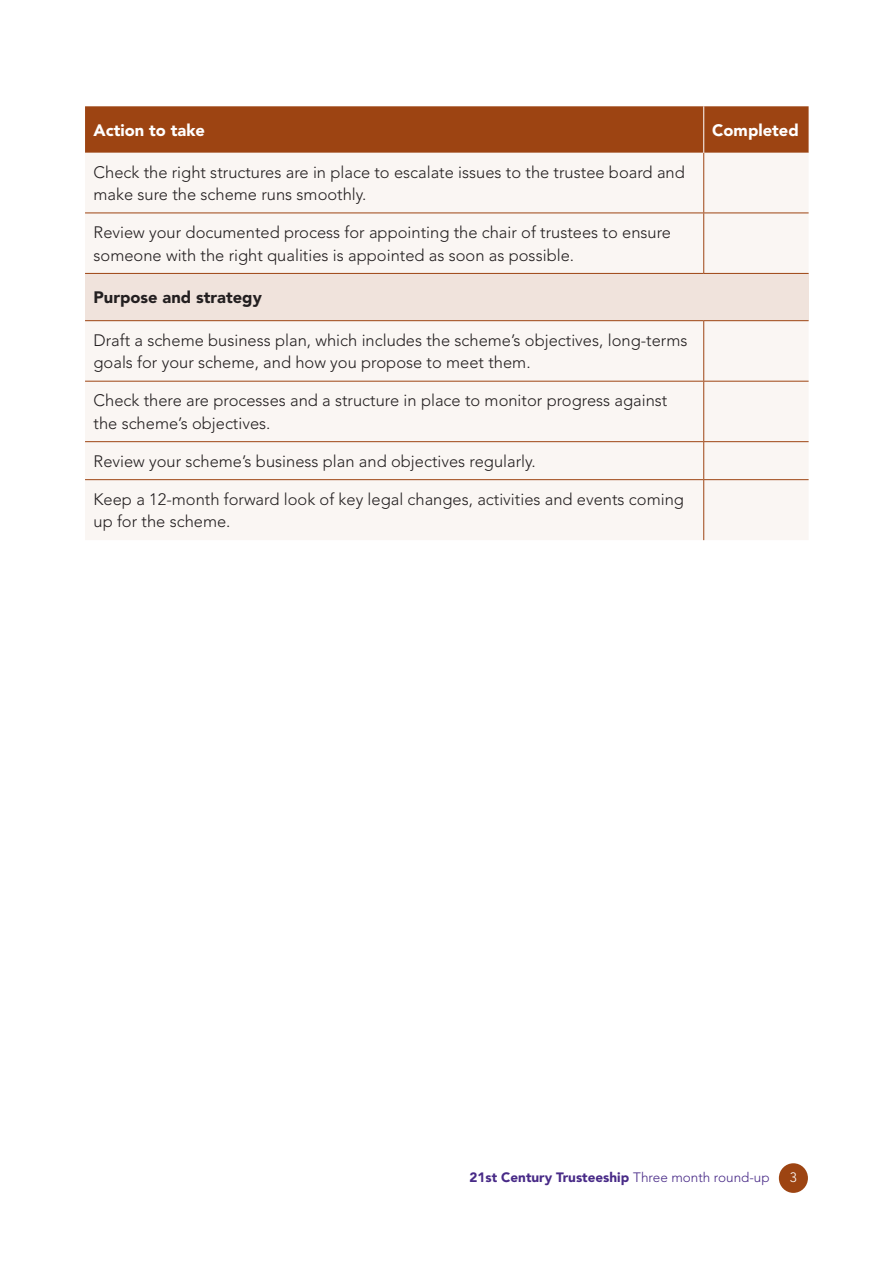
<style>
.page{position:relative;width:893px;height:1263px;background:#fff}
.page>*{position:absolute;margin:0;border:0;box-sizing:border-box;transform-origin:0 0}
.t1{font:300 16.5px/22.5px "Avenir LT Std";color:#231f20}
.t2{font:900 16.5px "Avenir LT Std";color:#fff}
.t3{font:900 16.5px "Avenir LT Std";color:#231f20}
.t4{font:900 13.5px "Avenir LT Std";color:#482a87}
.t5{font:300 13.5px "Avenir LT Std";color:#fff}
.s1{font-weight:300}
</style>
<div class="page">
<div style="left:779px;top:1163px;width:29px;height:30px;background:#9d4412;border-radius:50%"></div>
<div style="left:85px;top:106px;width:724px;height:47px;background:#9d4412"></div>
<div style="left:85px;top:153px;width:724px;height:387px;background:#faf6f3"></div>
<div style="left:85px;top:273px;width:724px;height:48px;background:#f0e3dc"></div>
<hr style="left:703px;top:153px;width:1px;height:60px;background:#9d4412">
<hr style="left:85px;top:213px;width:619px;height:1px;background:#9d4412">
<hr style="left:704px;top:213px;width:105px;height:1px;background:#9d4412">
<hr style="left:703px;top:213px;width:1px;height:60px;background:#9d4412">
<hr style="left:85px;top:273px;width:619px;height:1px;background:#9d4412">
<hr style="left:704px;top:273px;width:105px;height:1px;background:#9d4412">
<hr style="left:85px;top:320px;width:619px;height:1px;background:#9d4412">
<hr style="left:704px;top:320px;width:105px;height:1px;background:#9d4412">
<hr style="left:703px;top:321px;width:1px;height:60px;background:#9d4412">
<hr style="left:85px;top:381px;width:619px;height:1px;background:#9d4412">
<hr style="left:704px;top:381px;width:105px;height:1px;background:#9d4412">
<hr style="left:703px;top:382px;width:1px;height:59px;background:#9d4412">
<hr style="left:85px;top:441px;width:619px;height:1px;background:#9d4412">
<hr style="left:704px;top:441px;width:105px;height:1px;background:#9d4412">
<hr style="left:703px;top:442px;width:1px;height:37px;background:#9d4412">
<hr style="left:85px;top:479px;width:619px;height:1px;background:#9d4412">
<hr style="left:704px;top:479px;width:105px;height:1px;background:#9d4412">
<hr style="left:703px;top:480px;width:1px;height:60px;background:#9d4412">
<hr style="left:703px;top:106px;width:1px;height:47px;background:#fff">
<p class="t2" style="left:94px;top:120px;width:113px">Action to take</p>
<p class="t2" style="left:712px;top:120px;width:88px">Completed</p>
<p class="t1" style="left:94px;top:161px;width:593px">Check the right structures are in place to escalate issues to the trustee board and make sure the scheme runs smoothly.</p>
<p class="t1" style="left:94px;top:221px;width:579px">Review your documented process for appointing the chair of trustees to ensure someone with the right qualities is appointed as soon as possible.</p>
<p class="t3" style="left:94px;top:288px;width:170px">Purpose and strategy</p>
<p class="t1" style="left:94px;top:329px;width:595px">Draft a scheme business plan, which includes the scheme’s objectives, long-terms goals for your scheme, and how you propose to meet them.</p>
<p class="t1" style="left:94px;top:389px;width:575px">Check there are processes and a structure in place to monitor progress against the scheme’s objectives.</p>
<p class="t1" style="left:94px;top:450px;width:444px">Review your scheme’s business plan and objectives regularly.</p>
<p class="t1" style="left:94px;top:488px;width:592px">Keep a 12-month forward look of key legal changes, activities and events coming up for the scheme.</p>
<p class="t4" style="left:470px;top:1169px;width:302px">21st Century Trusteeship <span class="s1">Three month round-up</span></p>
<p class="t5" style="left:790px;top:1170px;width:9px">3</p>
</div>
